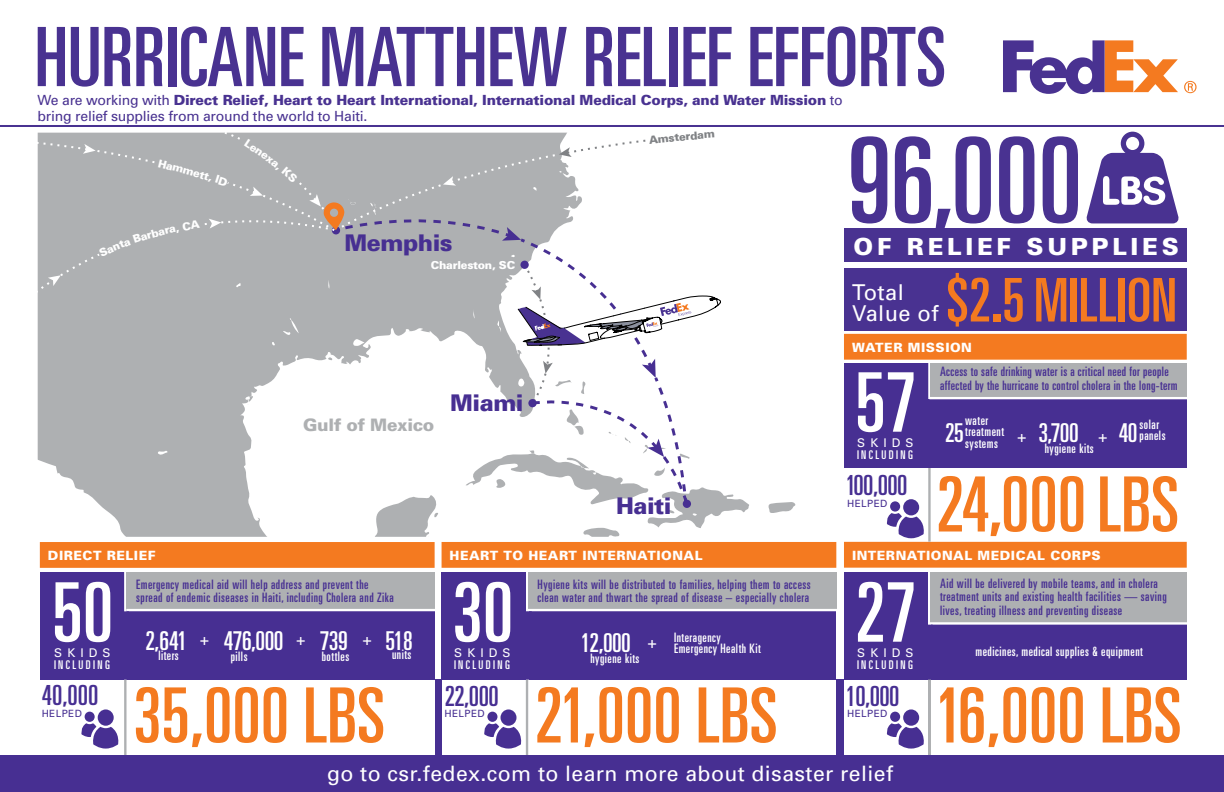
<style>
.page{position:relative;width:1224px;height:792px;background:#fff}
.page>*{position:absolute;margin:0;border:0;box-sizing:border-box;transform-origin:0 0}
.t1{font:ultra-condensed 118.7px "Univers";color:#493291}
.t2{font:ultra-condensed 82.3px "Univers";color:#fff}
.t3{font:ultra-condensed 82px "Univers";color:#493291}
.t4{font:ultra-condensed 76.3px "Univers";color:#f47a20}
.t5{font:ultra-condensed 60.3px "Univers";color:#f47a20}
.t6{font:ultra-condensed 27.7px "Univers";letter-spacing:-.02em;color:#472f92}
.t7{font:ultra-condensed 26px "Univers";letter-spacing:-.02em;color:#fff}
.t8{font:900 23.6px "Univers";letter-spacing:.16em;color:#fff}
.t9{font:900 23px "Univers";letter-spacing:-.02em;color:#472f92}
.t10{font:21.8px/20.9px "Univers";letter-spacing:.02em;color:#fff}
.t11{font:21.2px "Univers";letter-spacing:.02em;color:#fff}
.t12{font:900 17.2px "Univers";letter-spacing:-.02em;color:#aeb0b2}
.t13{font:ultra-condensed 15.7px "Univers";color:#fff}
.t14{font:900 14px/15.9px "Univers";letter-spacing:-.015em;color:#493291}
.t15{font:ultra-condensed 13px/13.6px "Univers";letter-spacing:.04em;color:#472f92}
.t16{font:ultra-condensed 13px/11.6px "Univers";letter-spacing:.04em;color:#fff}
.t17{font:900 12.8px "Univers";letter-spacing:.04em;color:#fff}
.t18{font:ultra-condensed 12px "Univers";letter-spacing:.2em;color:#fff}
.t19{font:12px "Univers";letter-spacing:.42em;color:#fff}
.t20{font:900 11px "Univers";letter-spacing:-.02em;color:#fff}
.t21{font:900 11px "Univers";color:#808285}
.t22{font:10px "Univers";letter-spacing:.04em;color:#472f92}
.s1{font-weight:400}
</style>
<div class="page">
<div style="left:844px;top:572px;width:343px;height:108px;background:#472f92"></div>
<hr style="left:928px;top:571px;width:3px;height:183px;background:#fff">
<hr style="left:928px;top:680px;width:3px;height:112px;background:#aeb0b2">
<div style="left:442px;top:572px;width:394px;height:108px;background:#472f92"></div>
<hr style="left:526px;top:571px;width:2px;height:183px;background:#fff">
<hr style="left:526px;top:680px;width:2px;height:112px;background:#aeb0b2">
<div style="left:40px;top:572px;width:395px;height:108px;background:#472f92"></div>
<hr style="left:124px;top:570px;width:3px;height:184px;background:#fff">
<div style="left:98px;top:709px;width:16px;height:17px;background:#472f92;border-radius:50%"></div>
<div style="left:85px;top:712px;width:10px;height:10px;background:#472f92;border-radius:50%"></div>
<svg style="left:81px;top:723px;width:38px;height:26px"></svg>
<div style="left:501px;top:709px;width:16px;height:17px;background:#472f92;border-radius:50%"></div>
<div style="left:487px;top:712px;width:10px;height:10px;background:#472f92;border-radius:50%"></div>
<svg style="left:484px;top:723px;width:38px;height:26px"></svg>
<div style="left:903px;top:709px;width:16px;height:17px;background:#472f92;border-radius:50%"></div>
<div style="left:890px;top:712px;width:10px;height:10px;background:#472f92;border-radius:50%"></div>
<svg style="left:886px;top:723px;width:38px;height:26px"></svg>
<div style="left:903px;top:499px;width:16px;height:16px;background:#472f92;border-radius:50%"></div>
<div style="left:890px;top:501px;width:10px;height:11px;background:#472f92;border-radius:50%"></div>
<svg style="left:886px;top:513px;width:38px;height:25px"></svg>
<hr style="left:124px;top:680px;width:3px;height:112px;background:#aeb0b2">
<div style="left:40px;top:542px;width:395px;height:26px;background:#f47a20"></div>
<div style="left:442px;top:542px;width:394px;height:26px;background:#f47a20"></div>
<div style="left:844px;top:542px;width:343px;height:26px;background:#f47a20"></div>
<div style="left:844px;top:363px;width:343px;height:105px;background:#472f92"></div>
<hr style="left:928px;top:362px;width:3px;height:172px;background:#fff">
<hr style="left:928px;top:468px;width:3px;height:74px;background:#aeb0b2">
<div style="left:844px;top:334px;width:343px;height:26px;background:#f47a20"></div>
<div style="left:844px;top:268px;width:343px;height:62px;background:#493291"></div>
<div style="left:844px;top:228px;width:343px;height:34px;background:#493291"></div>
<hr style="left:0;top:125px;width:1224px;height:2px;background:#493291">
<div style="left:0;top:755px;width:1224px;height:37px;background:#472f92"></div>
<svg style="left:1184px;top:81px;width:13px;height:12px"></svg>
<svg style="left:1003px;top:40px;width:175px;height:54px"></svg>
<div style="left:435px;top:680px;width:7px;height:85px;background:#472f92"></div>
<div style="left:836px;top:680px;width:8px;height:85px;background:#472f92"></div>
<div style="left:923px;top:399px;width:10px;height:69px;background:#472f92"></div>
<svg style="left:1086px;top:132px;width:93px;height:91px"></svg>
<div style="left:931px;top:363px;width:256px;height:35px;background:#aeb0b2"></div>
<div style="left:931px;top:572px;width:256px;height:50px;background:#aeb0b2"></div>
<div style="left:528px;top:572px;width:308px;height:37px;background:#aeb0b2"></div>
<div style="left:126px;top:572px;width:309px;height:37px;background:#aeb0b2"></div>
<hr style="left:527px;top:609px;width:311px;height:2px;background:#fff">
<hr style="left:929px;top:622px;width:295px;height:3px;background:#fff">
<hr style="left:929px;top:397px;width:295px;height:2px;background:#fff">
<hr style="left:126px;top:609px;width:311px;height:2px;background:#fff">
<div style="left:120px;top:611px;width:9px;height:69px;background:#472f92"></div>
<div style="left:523px;top:611px;width:9px;height:69px;background:#472f92"></div>
<div style="left:924px;top:625px;width:9px;height:55px;background:#472f92"></div>
<svg style="left:37px;top:132px;width:712px;height:411px"></svg>
<h3 class="t3" style="left:35px;top:10px;width:913px">HURRICANE MATTHEW RELIEF EFFORTS</h3>
<p class="t14" style="left:38px;top:92px;width:807px"><span class="s1">We are working with</span> Direct Relief, Heart to Heart International, International Medical Corps, and Water Mission <span class="s1">to bring relief supplies from around the world to Haiti.</span></p>
<p class="t17" style="left:48px;top:547px;width:109px">DIRECT RELIEF</p>
<h3 class="t9" style="left:344px;top:228px;width:110px">Memphis</h3>
<p class="t20" style="left:431px;top:258px;width:86px">Charleston, SC</p>
<h3 class="t12" style="left:303px;top:414px;width:133px">Gulf of Mexico</h3>
<h3 class="t9" style="left:450px;top:388px;width:75px">Miami</h3>
<p class="t21" style="left:674px;top:130px;width:25px;rotate:-5deg">terd</p>
<h3 class="t9" style="left:616px;top:492px;width:57px">Haiti</h3>
<p class="t17" style="left:450px;top:547px;width:255px">HEART TO HEART INTERNATIONAL</p>
<h2 class="t2" style="left:52px;top:566px;width:63px">50</h2>
<p class="t19" style="left:54px;top:645px;width:58px">SKIDS</p>
<p class="t18" style="left:54px;top:658px;width:57px">INCLUDING</p>
<p class="t15" style="left:136px;top:577px;width:259px">Emergency medical aid will help address and prevent the spread of endemic diseases in Haiti, including Cholera and Zika</p>
<p class="t15" style="left:538px;top:577px;width:275px">Hygiene kits will be distributed to families, helping them to access clean water and thwart the spread of disease – especially cholera</p>
<h2 class="t2" style="left:452px;top:566px;width:63px">30</h2>
<h3 class="t7" style="left:145px;top:626px;width:43px">2,641</h3>
<h3 class="t7" style="left:320px;top:626px;width:29px">739</h3>
<h3 class="t7" style="left:386px;top:626px;width:29px">518</h3>
<h3 class="t7" style="left:224px;top:626px;width:61px">476,000</h3>
<p class="t16" style="left:231px;top:650px;width:18px">pills</p>
<p class="t16" style="left:322px;top:650px;width:29px">bottles</p>
<p class="t16" style="left:392px;top:648px;width:21px">units</p>
<p class="t16" style="left:674px;top:631px;width:88px">Interagency<br>Emergency Health Kit</p>
<h3 class="t7" style="left:580px;top:628px;width:52px">12,000</h3>
<p class="t13" style="left:200px;top:631px;width:11px">+</p>
<p class="t13" style="left:296px;top:631px;width:11px">+</p>
<p class="t13" style="left:362px;top:631px;width:11px">+</p>
<p class="t13" style="left:647px;top:634px;width:11px">+</p>
<p class="t19" style="left:454px;top:645px;width:58px">SKIDS</p>
<p class="t18" style="left:454px;top:658px;width:57px">INCLUDING</p>
<p class="t16" style="left:158px;top:650px;width:22px">liters</p>
<p class="t16" style="left:590px;top:653px;width:50px">hygiene kits</p>
<h1 class="t1" style="left:847px;top:113px;width:237px">96,000</h1>
<h3 class="t8" style="left:854px;top:232px;width:327px">OF RELIEF SUPPLIES</h3>
<h3 class="t10" style="left:852px;top:282px;width:88px">Total<br>Value of</h3>
<h3 class="t5" style="left:946px;top:266px;width:232px">$2.5 MILLION</h3>
<p class="t17" style="left:852px;top:339px;width:121px">WATER MISSION</p>
<h2 class="t2" style="left:855px;top:356px;width:63px">57</h2>
<p class="t19" style="left:857px;top:435px;width:58px">SKIDS</p>
<p class="t18" style="left:857px;top:448px;width:57px">INCLUDING</p>
<p class="t15" style="left:940px;top:365px;width:239px">Access to safe drinking water is a critical need for people affected by the hurricane to control cholera in the long-term</p>
<p class="t16" style="left:965px;top:414px;width:40px">water treatment systems</p>
<h3 class="t7" style="left:945px;top:418px;width:20px">25</h3>
<p class="t16" style="left:1045px;top:442px;width:94px">hygiene kits <sup>40</sup></p>
<p class="t16" style="left:1140px;top:418px;width:27px">solar panels</p>
<h3 class="t7" style="left:1038px;top:418px;width:42px">3,700</h3>
<p class="t13" style="left:1017px;top:427px;width:11px">+</p>
<p class="t13" style="left:1098px;top:427px;width:11px">+</p>
<h3 class="t6" style="left:845px;top:470px;width:64px">100,000</h3>
<p class="t22" style="left:847px;top:497px;width:42px">HELPED</p>
<h3 class="t4" style="left:936px;top:461px;width:245px">24,000 LBS</h3>
<p class="t17" style="left:852px;top:547px;width:250px">INTERNATIONAL MEDICAL CORPS</p>
<h2 class="t2" style="left:855px;top:566px;width:63px">27</h2>
<p class="t19" style="left:857px;top:645px;width:58px">SKIDS</p>
<p class="t18" style="left:857px;top:658px;width:57px">INCLUDING</p>
<p class="t15" style="left:940px;top:576px;width:228px">Aid will be delivered by mobile teams, and in cholera treatment units and existing health facilities — saving lives, treating illness and preventing disease</p>
<p class="t16" style="left:975px;top:646px;width:169px">medicines, medical supplies &amp; equipment</p>
<h3 class="t6" style="left:42px;top:680px;width:58px">40,000</h3>
<h3 class="t6" style="left:445px;top:680px;width:55px">22,000</h3>
<h3 class="t6" style="left:846px;top:680px;width:55px">10,000</h3>
<h3 class="t4" style="left:133px;top:672px;width:254px">35,000 LBS</h3>
<h3 class="t4" style="left:535px;top:672px;width:245px">21,000 LBS</h3>
<p class="t22" style="left:42px;top:708px;width:42px">HELPED</p>
<p class="t22" style="left:444px;top:708px;width:42px">HELPED</p>
<p class="t22" style="left:847px;top:708px;width:42px">HELPED</p>
<h3 class="t11" style="left:327px;top:761px;width:567px">go to csr.fedex.com to learn more about disaster relief</h3>
<h3 class="t4" style="left:934px;top:672px;width:249px">16,000 LBS</h3>
</div>
